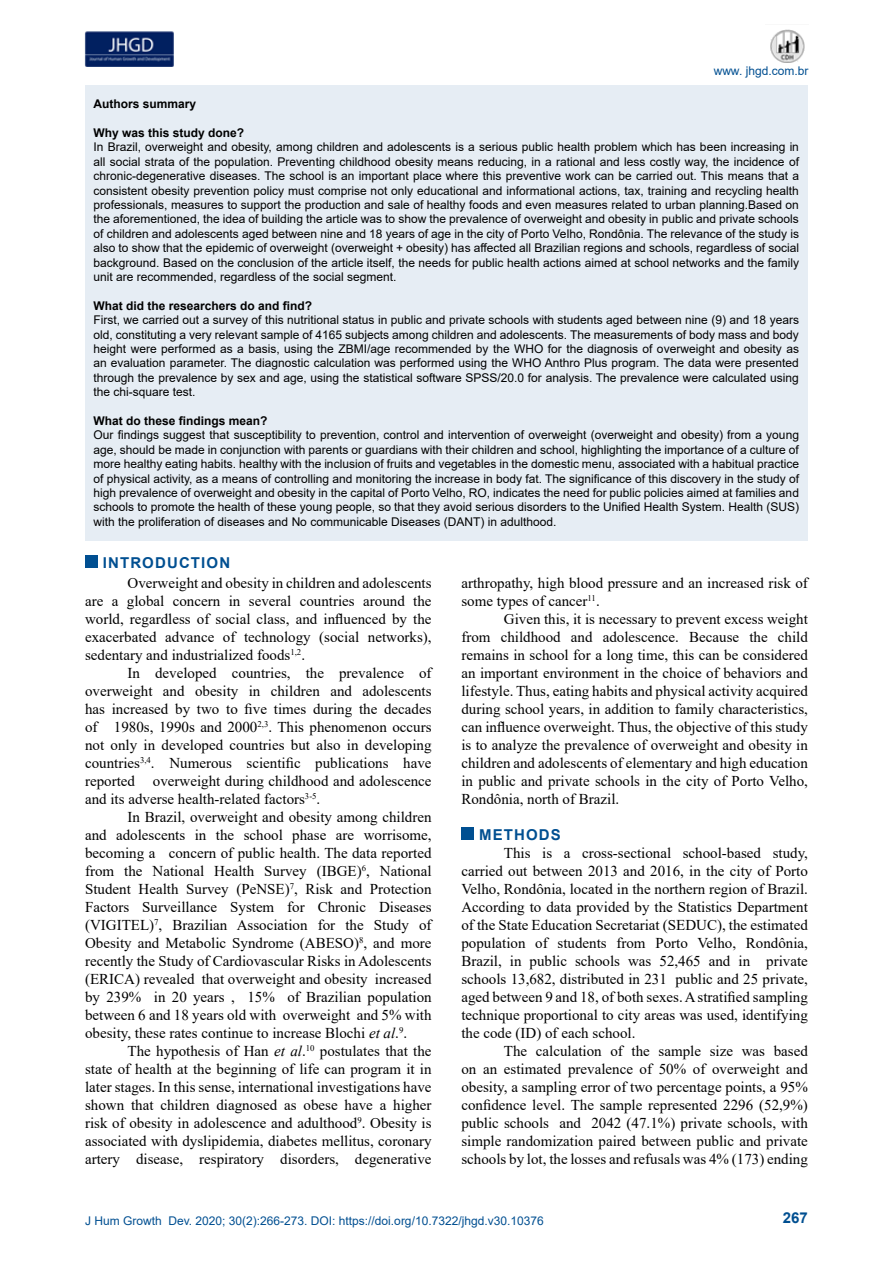
<style>
.page{position:relative;width:893px;height:1263px;background:#fff}
.page>*{position:absolute;margin:0;border:0;box-sizing:border-box;transform-origin:0 0}
.t1{font:15px/18px "Times New Roman";color:#000;text-align:justify}
.t2{font:700 15px "Arial";letter-spacing:.075em;color:#004f91}
.t3{font:12px/14.4px "Arial";color:#000;text-align:justify}
.t4{font:12px "Arial";color:#004f91}
.t5{font:700 12px "Arial";color:#000}
.s1{font-style:italic}
</style>
<div class="page">
<img style="left:85px;top:31px;width:89px;height:36px">
<img style="left:770px;top:29px;width:35px;height:34px">
<div style="left:85px;top:556px;width:12px;height:12px;background:#004f91"></div>
<div style="left:461px;top:827px;width:12px;height:12px;background:#004f91"></div>
<div style="left:85px;top:85px;width:722px;height:455px;background:#e6edf4"></div>
<p class="t4" style="left:714px;top:63px;width:96px">www. jhgd.com.br</p>
<p class="t5" style="left:94px;top:96px;width:104px">Authors summary</p>
<p class="t5" style="left:94px;top:124px;width:152px">Why was this study done?</p>
<p class="t3" style="left:94px;top:140px;width:707px">In Brazil, overweight and obesity, among children and adolescents is a serious public health problem which has been increasing in all social strata of the population. Preventing childhood obesity means reducing, in a rational and less costly way, the incidence of chronic-degenerative diseases. The school is an important place where this preventive work can be carried out. This means that a consistent obesity prevention policy must comprise not only educational and informational actions, tax, training and recycling health professionals, measures to support the production and sale of healthy foods and even measures related to urban planning.Based on the aforementioned, the idea of building the article was to show the prevalence of overweight and obesity in public and private schools of children and adolescents aged between nine and 18 years of age in the city of Porto Velho, Rondônia. The relevance of the study is also to show that the epidemic of overweight (overweight + obesity) has affected all Brazilian regions and schools, regardless of social background. Based on the conclusion of the article itself, the needs for public health actions aimed at school networks and the family unit are recommended, regardless of the social segment.</p>
<p class="t5" style="left:94px;top:297px;width:220px">What did the researchers do and find?</p>
<p class="t3" style="left:94px;top:313px;width:707px">First, we carried out a survey of this nutritional status in public and private schools with students aged between nine (9) and 18 years old, constituting a very relevant sample of 4165 subjects among children and adolescents. The measurements of body mass and body height were performed as a basis, using the ZBMI/age recommended by the WHO for the diagnosis of overweight and obesity as an evaluation parameter. The diagnostic calculation was performed using the WHO Anthro Plus program. The data were presented through the prevalence by sex and age, using the statistical software SPSS/20.0 for analysis. The prevalence were calculated using the chi-square test.</p>
<p class="t5" style="left:94px;top:412px;width:176px">What do these findings mean?</p>
<p class="t3" style="left:94px;top:428px;width:707px">Our findings suggest that susceptibility to prevention, control and intervention of overweight (overweight and obesity) from a young age, should be made in conjunction with parents or guardians with their children and school, highlighting the importance of a culture of more healthy eating habits. healthy with the inclusion of fruits and vegetables in the domestic menu, associated with a habitual practice of physical activity, as a means of controlling and monitoring the increase in body fat. The significance of this discovery in the study of high prevalence of overweight and obesity in the capital of Porto Velho, RO, indicates the need for public policies aimed at families and schools to promote the health of these young people, so that they avoid serious disorders to the Unified Health System. Health (SUS) with the proliferation of diseases and No communicable Diseases (DANT) in adulthood.</p>
<p class="t2" style="left:103px;top:552px;width:129px">INTRODUCTION</p>
<p class="t1" style="left:85px;top:573px;width:348px;text-indent:43px">Overweight and obesity in children and adolescents are a global concern in several countries around the world, regardless of social class, and influenced by the exacerbated advance of technology (social networks), sedentary and industrialized foods<sup>1,2</sup>.</p>
<p class="t1" style="left:85px;top:663px;width:348px;text-indent:43px">In developed countries, the prevalence of overweight and obesity in children and adolescents has increased by two to five times during the decades of 1980s, 1990s and 2000<sup>2,3</sup>. This phenomenon occurs not only in developed countries but also in developing countries<sup>3,4</sup>. Numerous scientific publications have reported overweight during childhood and adolescence and its adverse health-related factors<sup>3-5</sup>.</p>
<p class="t1" style="left:85px;top:807px;width:348px;text-indent:43px">In Brazil, overweight and obesity among children and adolescents in the school phase are worrisome, becoming a concern of public health. The data reported from the National Health Survey (IBGE)<sup>6</sup>, National Student Health Survey (PeNSE)<sup>7</sup>, Risk and Protection Factors Surveillance System for Chronic Diseases (VIGITEL)<sup>7</sup>, Brazilian Association for the Study of Obesity and Metabolic Syndrome (ABESO)<sup>8</sup>, and more recently the Study of Cardiovascular Risks in Adolescents (ERICA) revealed that overweight and obesity increased by 239% in 20 years , 15% of Brazilian population between 6 and 18 years old with overweight and 5% with obesity, these rates continue to increase Blochi <span class="s1">et al</span>.<sup>9</sup>.</p>
<p class="t1" style="left:85px;top:1041px;width:348px;text-indent:43px">The hypothesis of Han <span class="s1">et al</span>.<sup>10</sup> postulates that the state of health at the beginning of life can program it in later stages. In this sense, international investigations have shown that children diagnosed as obese have a higher risk of obesity in adolescence and adulthood<sup>9</sup>. Obesity is associated with dyslipidemia, diabetes mellitus, coronary artery disease, respiratory disorders, degenerative</p>
<p class="t1" style="left:461px;top:573px;width:348px">arthropathy, high blood pressure and an increased risk of some types of cancer<sup>11</sup>.</p>
<p class="t1" style="left:461px;top:609px;width:348px;text-indent:43px">Given this, it is necessary to prevent excess weight from childhood and adolescence. Because the child remains in school for a long time, this can be considered an important environment in the choice of behaviors and lifestyle. Thus, eating habits and physical activity acquired during school years, in addition to family characteristics, can influence overweight. Thus, the objective of this study is to analyze the prevalence of overweight and obesity in children and adolescents of elementary and high education in public and private schools in the city of Porto Velho, Rondônia, north of Brazil.</p>
<p class="t2" style="left:479px;top:824px;width:83px">METHODS</p>
<p class="t1" style="left:461px;top:843px;width:348px;text-indent:43px">This is a cross-sectional school-based study, carried out between 2013 and 2016, in the city of Porto Velho, Rondônia, located in the northern region of Brazil.<br>According to data provided by the Statistics Department of the State Education Secretariat (SEDUC), the estimated population of students from Porto Velho, Rondônia, Brazil, in public schools was 52,465 and in private schools 13,682, distributed in 231 public and 25 private, aged between 9 and 18, of both sexes. A stratified sampling technique proportional to city areas was used, identifying the code (ID) of each school.</p>
<p class="t1" style="left:461px;top:1041px;width:348px;text-indent:43px">The calculation of the sample size was based on an estimated prevalence of 50% of overweight and obesity, a sampling error of two percentage points, a 95% confidence level. The sample represented 2296 (52,9%) public schools and 2042 (47.1%) private schools, with simple randomization paired between public and private schools by lot, the losses and refusals was 4% (173) ending</p>
<p class="t4" style="left:85px;top:1212px;width:460px">J Hum Growth Dev. 2020; 30(2):266-273. DOI: https://doi.org/10.7322/jhgd.v30.10376</p>
<p class="t2" style="left:783px;top:1207px;width:27px">267</p>
</div>
